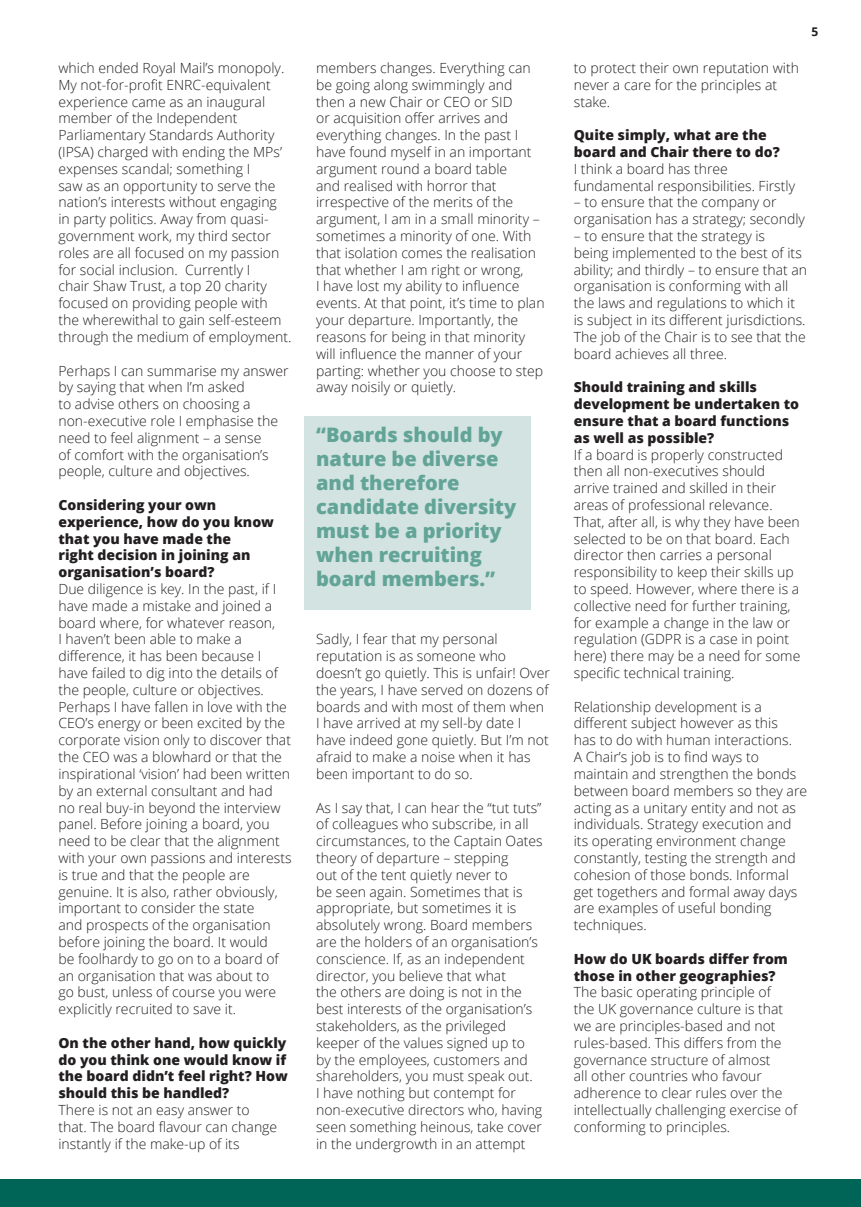
<style>
.page{position:relative;width:861px;height:1207px;background:#fff}
.page>*{position:absolute;margin:0;border:0;box-sizing:border-box;transform-origin:0 0}
.Body_text{font:800 20px/24px "Open Sans";color:#62a497}
.Body_text-2{font:300 14px/16.8px "Open Sans";color:#231f20}
.Body_text-3{font:800 14px/16.8px "Open Sans";color:#231f20}
.t1{font:700 12px "Open Sans";color:#231f20}
</style>
<div class="page">
<div style="left:0;top:1179px;width:860px;height:27px;background:#006557"></div>
<div style="left:304px;top:416px;width:226px;height:193px;background:#d2e3e1"></div>
<p class="Body_text-2" style="left:58px;top:59px;width:234px">which ended Royal Mail’s monopoly.<br>My not-for-profit ENRC-equivalent experience came as an inaugural member of the Independent Parliamentary Standards Authority (IPSA) charged with ending the MPs’ expenses scandal; something I<br>saw as an opportunity to serve the nation’s interests without engaging in party politics. Away from quasi&shy;government work, my third sector roles are all focused on my passion for social inclusion. Currently I<br>chair Shaw Trust, a top 20 charity focused on providing people with the wherewithal to gain self-esteem through the medium of employment.</p>
<p class="Body_text-2" style="left:58px;top:361px;width:231px">Perhaps I can summarise my answer by saying that when I’m asked<br>to advise others on choosing a non-executive role I emphasise the need to feel alignment – a sense<br>of comfort with the organisation’s people, culture and objectives.</p>
<p class="Body_text-3" style="left:58px;top:496px;width:217px">Considering your own experience, how do you know that you have made the<br>right decision in joining an organisation’s board?</p>
<p class="Body_text-2" style="left:58px;top:580px;width:234px">Due diligence is key. In the past, if I have made a mistake and joined a board where, for whatever reason,<br>I haven’t been able to make a difference, it has been because I have failed to dig into the details of the people, culture or objectives.<br>Perhaps I have fallen in love with the CEO’s energy or been excited by the corporate vision only to discover that the CEO was a blowhard or that the inspirational ‘vision’ had been written by an external consultant and had no real buy-in beyond the interview panel. Before joining a board, you need to be clear that the alignment with your own passions and interests is true and that the people are genuine. It is also, rather obviously, important to consider the state<br>and prospects of the organisation before joining the board. It would<br>be foolhardy to go on to a board of an organisation that was about to<br>go bust, unless of course you were explicitly recruited to save it.</p>
<p class="Body_text-3" style="left:58px;top:1033px;width:231px;text-align:justify">On the other hand, how quickly do you think one would know if the board didn’t feel right? How should this be handled?</p>
<p class="Body_text-2" style="left:58px;top:1101px;width:220px">There is not an easy answer to that. The board flavour can change instantly if the make-up of its</p>
<p class="Body_text-2" style="left:316px;top:59px;width:230px">members changes. Everything can be going along swimmingly and then a new Chair or CEO or SID<br>or acquisition offer arrives and everything changes. In the past I have found myself in an important argument round a board table<br>and realised with horror that irrespective of the merits of the argument, I am in a small minority – sometimes a minority of one. With that isolation comes the realisation that whether I am right or wrong,<br>I have lost my ability to influence events. At that point, it’s time to plan your departure. Importantly, the reasons for being in that minority will influence the manner of your parting: whether you choose to step away noisily or quietly.</p>
<p class="Body_text" style="left:316px;top:421px;width:201px">“Boards should by nature be diverse and therefore candidate diversity must be a priority when recruiting board members.”</p>
<p class="Body_text-2" style="left:316px;top:630px;width:235px">Sadly, I fear that my personal reputation is as someone who doesn’t go quietly. This is unfair! Over the years, I have served on dozens of boards and with most of them when<br>I have arrived at my sell-by date I have indeed gone quietly. But I’m not afraid to make a noise when it has been important to do so.</p>
<p class="Body_text-2" style="left:316px;top:798px;width:228px">As I say that, I can hear the “tut tuts” of colleagues who subscribe, in all circumstances, to the Captain Oates theory of departure – stepping<br>out of the tent quietly never to<br>be seen again. Sometimes that is appropriate, but sometimes it is absolutely wrong. Board members are the holders of an organisation’s conscience. If, as an independent director, you believe that what<br>the others are doing is not in the best interests of the organisation’s stakeholders, as the privileged keeper of the values signed up to by the employees, customers and shareholders, you must speak out.<br>I have nothing but contempt for non-executive directors who, having seen something heinous, take cover in the undergrowth in an attempt</p>
<p class="t1" style="left:811px;top:23px;width:8px">5</p>
<p class="Body_text-2" style="left:573px;top:59px;width:227px">to protect their own reputation with never a care for the principles at stake.</p>
<p class="Body_text-3" style="left:573px;top:126px;width:207px">Quite simply, what are the board and Chair there to do?</p>
<p class="Body_text-2" style="left:573px;top:160px;width:223px">I think a board has three fundamental responsibilities. Firstly</p>
<p class="Body_text-2" style="left:573px;top:193px;width:233px">– to ensure that the company or organisation has a strategy; secondly</p>
<p class="Body_text-2" style="left:573px;top:227px;width:235px">– to ensure that the strategy is<br>being implemented to the best of its ability; and thirdly – to ensure that an organisation is conforming with all the laws and regulations to which it is subject in its different jurisdictions.<br>The job of the Chair is to see that the board achieves all three.</p>
<p class="Body_text-3" style="left:573px;top:378px;width:227px">Should training and skills development be undertaken to ensure that a board functions as well as possible?</p>
<p class="Body_text-2" style="left:573px;top:445px;width:228px">If a board is properly constructed then all non-executives should arrive trained and skilled in their areas of professional relevance.<br>That, after all, is why they have been selected to be on that board. Each director then carries a personal responsibility to keep their skills up to speed. However, where there is a collective need for further training, for example a change in the law or regulation (GDPR is a case in point here) there may be a need for some specific technical training.</p>
<p class="Body_text-2" style="left:573px;top:697px;width:235px">Relationship development is a different subject however as this<br>has to do with human interactions.<br>A Chair’s job is to find ways to maintain and strengthen the bonds between board members so they are acting as a unitary entity and not as individuals. Strategy execution and its operating environment change constantly, testing the strength and cohesion of those bonds. Informal get togethers and formal away days are examples of useful bonding techniques.</p>
<p class="Body_text-3" style="left:573px;top:949px;width:215px">How do UK boards differ from those in other geographies?</p>
<p class="Body_text-2" style="left:573px;top:983px;width:225px">The basic operating principle of<br>the UK governance culture is that we are principles-based and not rules-based. This differs from the governance structure of almost<br>all other countries who favour adherence to clear rules over the intellectually challenging exercise of conforming to principles.</p>
</div>
